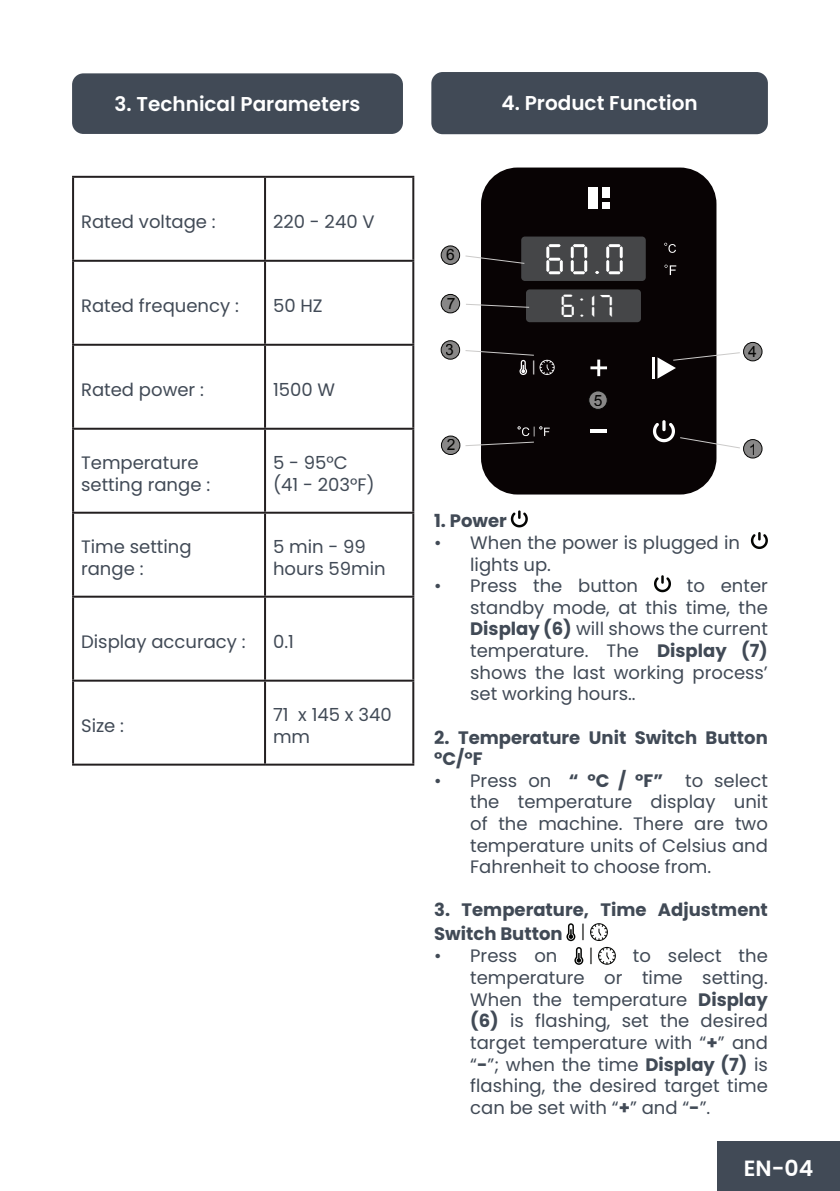
<style>
.page{position:relative;width:840px;height:1191px;background:#fff}
.page>*{position:absolute;margin:0;border:0;box-sizing:border-box;transform-origin:0 0}
.t1{font:50.8px "digitaldisplaytfb";color:#fff}
.t2{font:37.8px "digitaldisplaytfb";color:#fff}
.t3{font:600 22px "Poppins";color:#fff}
.Headline-1{font:600 20px "Poppins";color:#fff}
.body-bullet{font:18px/21.6px "Poppins";color:#414a56}
.body-bullet-2{font:700 18px/21.6px "Poppins";color:#414a56}
.t4{font:16.4px "Myriad Pro";color:#040503}
.t5{font:15.6px "Arial";color:#050504}
.t6{font:14px "Myriad Pro";color:#fff}
.t7{font:9.8px "Myriad Pro";color:#fff}
.s1{font-weight:700}
</style>
<div class="page">
<div style="left:72px;top:73px;width:331px;height:61px;background:#414a56;border-radius:11px"></div>
<hr style="left:72px;top:176px;width:193px;height:2px;background:#231f20">
<hr style="left:72px;top:178px;width:2px;height:82px;background:#231f20">
<hr style="left:265px;top:176px;width:149px;height:2px;background:#231f20">
<hr style="left:264px;top:178px;width:2px;height:82px;background:#231f20">
<hr style="left:412px;top:178px;width:2px;height:82px;background:#231f20">
<hr style="left:72px;top:260px;width:193px;height:2px;background:#231f20">
<hr style="left:72px;top:262px;width:2px;height:82px;background:#231f20">
<hr style="left:265px;top:260px;width:149px;height:2px;background:#231f20">
<hr style="left:264px;top:262px;width:2px;height:82px;background:#231f20">
<hr style="left:412px;top:262px;width:2px;height:82px;background:#231f20">
<hr style="left:72px;top:344px;width:193px;height:2px;background:#231f20">
<hr style="left:72px;top:346px;width:2px;height:82px;background:#231f20">
<hr style="left:265px;top:344px;width:149px;height:2px;background:#231f20">
<hr style="left:264px;top:346px;width:2px;height:82px;background:#231f20">
<hr style="left:412px;top:346px;width:2px;height:82px;background:#231f20">
<hr style="left:72px;top:428px;width:193px;height:2px;background:#231f20">
<hr style="left:72px;top:430px;width:2px;height:82px;background:#231f20">
<hr style="left:265px;top:428px;width:149px;height:2px;background:#231f20">
<hr style="left:264px;top:430px;width:2px;height:82px;background:#231f20">
<hr style="left:412px;top:430px;width:2px;height:82px;background:#231f20">
<hr style="left:72px;top:512px;width:193px;height:2px;background:#231f20">
<hr style="left:72px;top:514px;width:2px;height:81px;background:#231f20">
<hr style="left:265px;top:512px;width:149px;height:2px;background:#231f20">
<hr style="left:264px;top:514px;width:2px;height:81px;background:#231f20">
<hr style="left:412px;top:514px;width:2px;height:81px;background:#231f20">
<hr style="left:72px;top:595px;width:193px;height:2px;background:#231f20">
<hr style="left:72px;top:597px;width:2px;height:82px;background:#231f20">
<hr style="left:265px;top:595px;width:149px;height:2px;background:#231f20">
<hr style="left:264px;top:597px;width:2px;height:82px;background:#231f20">
<hr style="left:412px;top:597px;width:2px;height:82px;background:#231f20">
<hr style="left:72px;top:679px;width:193px;height:2px;background:#231f20">
<hr style="left:72px;top:681px;width:2px;height:82px;background:#231f20">
<hr style="left:265px;top:679px;width:149px;height:2px;background:#231f20">
<hr style="left:264px;top:681px;width:2px;height:82px;background:#231f20">
<hr style="left:412px;top:681px;width:2px;height:82px;background:#231f20">
<hr style="left:72px;top:763px;width:193px;height:2px;background:#231f20">
<hr style="left:265px;top:763px;width:149px;height:2px;background:#231f20">
<div style="left:431px;top:72px;width:336px;height:62px;background:#414a56;border-radius:11px"></div>
<svg style="left:510px;top:510px;width:17px;height:17px"></svg>
<svg style="left:750px;top:532px;width:17px;height:17px"></svg>
<svg style="left:654px;top:575px;width:16px;height:17px"></svg>
<svg style="left:566px;top:923px;width:9px;height:18px"></svg>
<svg style="left:590px;top:923px;width:17px;height:18px"></svg>
<svg style="left:574px;top:947px;width:9px;height:18px"></svg>
<svg style="left:598px;top:947px;width:17px;height:17px"></svg>
<div style="left:716px;top:1141px;width:123px;height:50px;background:#414a56"></div>
<div style="left:480px;top:167px;width:236px;height:327px;background:#080304;border-radius:36px"></div>
<div style="left:521px;top:236px;width:124px;height:45px;background:#454648;border-radius:4px"></div>
<div style="left:525px;top:289px;width:115px;height:33px;background:#454648;border-radius:4px"></div>
<svg style="left:664px;top:265px;width:12px;height:10px"></svg>
<svg style="left:664px;top:243px;width:11px;height:10px"></svg>
<hr style="left:590px;top:429px;width:16px;height:4px;background:#fff">
<svg style="left:590px;top:359px;width:16px;height:17px"></svg>
<hr style="left:652px;top:357px;width:2px;height:22px;background:#fff">
<div style="left:743px;top:439px;width:18px;height:19px;background:#888787;border-radius:50%"></div>
<div style="left:742px;top:439px;width:20px;height:19px;border:1px solid #050504;border-radius:50%"></div>
<div style="left:441px;top:436px;width:18px;height:18px;background:#888787;border-radius:50%"></div>
<div style="left:440px;top:435px;width:20px;height:20px;border:1px solid #050504;border-radius:50%"></div>
<div style="left:441px;top:341px;width:18px;height:18px;background:#888787;border-radius:50%"></div>
<div style="left:440px;top:340px;width:20px;height:20px;border:1px solid #050504;border-radius:50%"></div>
<div style="left:743px;top:342px;width:18px;height:19px;background:#888787;border-radius:50%"></div>
<div style="left:742px;top:342px;width:20px;height:19px;border:1px solid #050504;border-radius:50%"></div>
<div style="left:588px;top:391px;width:19px;height:18px;background:#888787;border-radius:50%"></div>
<div style="left:588px;top:390px;width:19px;height:20px;border:1px solid #050504;border-radius:50%"></div>
<div style="left:441px;top:246px;width:18px;height:18px;background:#888787;border-radius:50%"></div>
<div style="left:440px;top:245px;width:20px;height:20px;border:1px solid #050504;border-radius:50%"></div>
<div style="left:441px;top:294px;width:18px;height:19px;background:#888787;border-radius:50%"></div>
<div style="left:440px;top:294px;width:20px;height:19px;border:1px solid #050504;border-radius:50%"></div>
<svg style="left:465px;top:255px;width:60px;height:9px"></svg>
<svg style="left:466px;top:303px;width:63px;height:5px"></svg>
<svg style="left:465px;top:350px;width:89px;height:25px"></svg>
<svg style="left:652px;top:420px;width:88px;height:29px"></svg>
<svg style="left:657px;top:352px;width:83px;height:27px"></svg>
<svg style="left:465px;top:426px;width:84px;height:20px"></svg>
<div style="left:601px;top:202px;width:8px;height:7px;background:#fff"></div>
<div style="left:588px;top:187px;width:10px;height:22px;background:#fff"></div>
<div style="left:601px;top:187px;width:8px;height:11px;background:#fff"></div>
<p class="Headline-1" style="left:115px;top:92px;width:247px">3. Technical Parameters</p>
<p class="body-bullet" style="left:81px;top:211px;width:136px">Rated voltage :</p>
<p class="body-bullet" style="left:273px;top:211px;width:103px">220 - 240 V</p>
<p class="body-bullet" style="left:81px;top:295px;width:159px">Rated frequency :</p>
<p class="body-bullet" style="left:273px;top:295px;width:51px">50 HZ</p>
<p class="body-bullet" style="left:81px;top:379px;width:124px">Rated power :</p>
<p class="body-bullet" style="left:273px;top:379px;width:64px">1500 W</p>
<p class="body-bullet" style="left:81px;top:452px;width:130px">Temperature setting range :</p>
<p class="body-bullet" style="left:273px;top:452px;width:76px">5 - 95°C</p>
<p class="body-bullet" style="left:273px;top:474px;width:103px">(41 - 203°F)</p>
<p class="body-bullet" style="left:81px;top:536px;width:112px">Time setting</p>
<p class="body-bullet" style="left:81px;top:558px;width:64px">range :</p>
<p class="body-bullet" style="left:273px;top:536px;width:114px">5 min - 99 hours 59min</p>
<p class="body-bullet" style="left:81px;top:631px;width:166px">Display accuracy :</p>
<p class="body-bullet" style="left:273px;top:631px;width:22px">0.1</p>
<p class="body-bullet" style="left:81px;top:715px;width:44px">Size :</p>
<p class="body-bullet" style="left:273px;top:704px;width:120px">71 x 145 x 340 mm</p>
<p class="Headline-1" style="left:501px;top:91px;width:197px">4. Product Function</p>
<p class="t5" style="left:446px;top:244px;width:10px">6</p>
<p class="t1" style="left:546px;top:230px;width:81px">60.0</p>
<p class="t2" style="left:561px;top:284px;width:54px">6:17</p>
<p class="t5" style="left:446px;top:294px;width:10px">7</p>
<p class="t5" style="left:445px;top:339px;width:10px">3</p>
<p class="t6" style="left:531px;top:357px;width:5px">|</p>
<p class="t7" style="left:532px;top:424px;width:4px">|</p>
<p class="t5" style="left:593px;top:390px;width:10px">5</p>
<p class="t5" style="left:747px;top:341px;width:10px">4</p>
<p class="t5" style="left:446px;top:435px;width:10px">2</p>
<p class="t5" style="left:747px;top:439px;width:10px">1</p>
<p class="body-bullet-2" style="left:434px;top:510px;width:74px">1. Power</p>
<p class="body-bullet" style="left:470px;top:532px;width:271px;text-indent:-36px">• When the power is plugged in lights up.</p>
<p class="body-bullet" style="left:434px;top:575px;width:205px">• Press the button</p>
<p class="body-bullet" style="left:470px;top:575px;width:299px;text-align:justify;text-indent:216px">to enter standby mode, at this time, the <span class="s1">Display (6)</span> will shows the current temperature. The <span class="s1">Display (7) </span>shows the last working process’ set working hours..</p>
<p class="body-bullet-2" style="left:434px;top:726px;width:335px">2. Temperature Unit Switch Button °C/°F</p>
<p class="body-bullet" style="left:470px;top:769px;width:299px;text-align:justify;text-indent:-36px">• Press on <span class="s1">“ °C / °F”</span> to select the temperature display unit of the machine. There are two temperature units of Celsius and Fahrenheit to choose from.</p>
<p class="body-bullet-2" style="left:434px;top:898px;width:335px;line-height:23.8px">3. Temperature, Time Adjustment<br>Switch Button</p>
<p class="t4" style="left:581px;top:920px;width:5px">|</p>
<p class="body-bullet" style="left:434px;top:945px;width:125px">• Press on</p>
<p class="t4" style="left:588px;top:944px;width:5px">|</p>
<p class="body-bullet" style="left:470px;top:945px;width:299px;text-align:justify;text-indent:162px">to select the temperature or time setting.<br>When the temperature <span class="s1">Display (6)</span> is flashing, set the desired target temperature with “<span class="s1">+</span>” and “<span class="s1">-</span>”; when the time <span class="s1">Display (7)</span> is flashing, the desired target time can be set with “<span class="s1">+</span>” and “<span class="s1">-</span>”.</p>
<p class="t3" style="left:743px;top:1156px;width:71px">EN-04</p>
</div>
